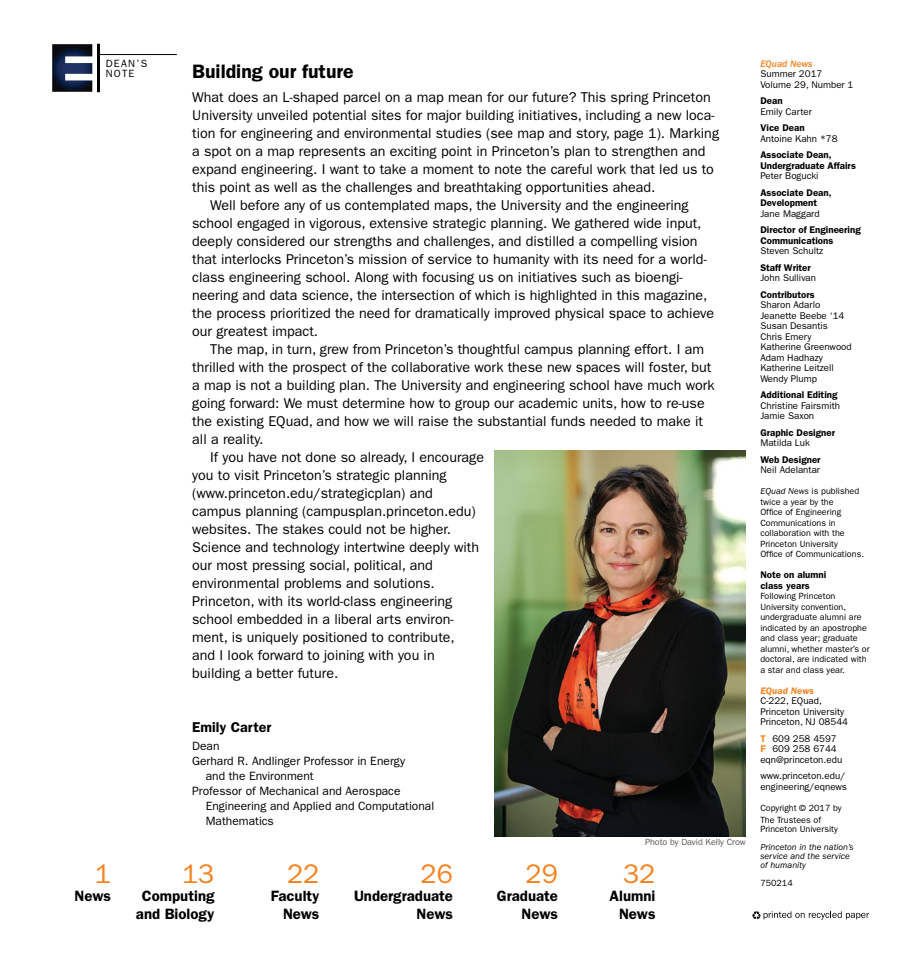
<style>
.page{position:relative;width:918px;height:972px;background:#fff}
.page>*{position:absolute;margin:0;border:0;box-sizing:border-box;transform-origin:0 0}
.body_text{font:27px "ITC Franklin Gothic Std";color:#f5821f}
.photo_credit{font:600 19.5px "ITC Franklin Gothic Std";color:#000}
.body_text-2{font:600 15px "ITC Franklin Gothic Std";color:#000}
.body_text-3{font:14.25px/18px "ITC Franklin Gothic Std";color:#000}
.body_text-4{font:600 14.25px "ITC Franklin Gothic Std";color:#000}
.body_text-5{font:12px/15px "ITC Franklin Gothic Std";color:#000}
.t1{font:10.5px "ITC Franklin Gothic Std";letter-spacing:.12em;color:#000}
.masthead_info{font:9.75px/10.5px "ITC Franklin Gothic Std";color:#000}
.masthead_info-2{font:600 9.75px/10.5px "ITC Franklin Gothic Std";color:#000}
.masthead_info-3{font:9.75px "ITC Franklin Gothic Std Med It";color:#f5821f}
.masthead_info-4{font:italic 600 9.75px "ITC Franklin Gothic Std";color:#f5821f}
.masthead_info-5{font:9px/10.5px "ITC Franklin Gothic Std";color:#000}
.masthead_info-6{font:italic 9px/9px "ITC Franklin Gothic Std";color:#000}
.photo_credit-2{font:9px "ITC Franklin Gothic Std";color:#58585b}
.s1{font-style:italic}
.s2{font-weight:600;color:#f5821f}
</style>
<div class="page">
<svg style="left:52px;top:44px;width:40px;height:48px"></svg>
<hr style="left:97px;top:45px;width:3px;height:46px;background:#000">
<hr style="left:100px;top:54px;width:77px;height:1px;background:#000">
<img style="left:494px;top:450px;width:251px;height:386px">
<svg style="left:752px;top:911px;width:117px;height:9px"></svg>
<p class="t1" style="left:106px;top:57px;width:43px">DEAN’S</p>
<p class="t1" style="left:106px;top:68px;width:30px">NOTE</p>
<p class="photo_credit" style="left:192px;top:59px;width:163px">Building our future</p>
<p class="body_text-3" style="left:192px;top:88px;width:528px">What does an L-shaped parcel on a map mean for our future? This spring Princeton University unveiled potential sites for major building initiatives, including a new loca&shy;tion for engineering and environmental studies (see map and story, page 1). Marking a spot on a map represents an exciting point in Princeton’s plan to strengthen and expand engineering. I want to take a moment to note the careful work that led us to this point as well as the challenges and breathtaking opportunities ahead.</p>
<p class="body_text-3" style="left:192px;top:196px;width:523px;text-indent:18px">Well before any of us contemplated maps, the University and the engineering school engaged in vigorous, extensive strategic planning. We gathered wide input, deeply considered our strengths and challenges, and distilled a compelling vision that interlocks Princeton’s mission of service to humanity with its need for a world&shy;class engineering school. Along with focusing us on initiatives such as bioengi&shy;neering and data science, the intersection of which is highlighted in this magazine, the process prioritized the need for dramatically improved physical space to achieve our greatest impact.</p>
<p class="body_text-3" style="left:192px;top:340px;width:524px;text-indent:18px">The map, in turn, grew from Princeton’s thoughtful campus planning effort. I am thrilled with the prospect of the collaborative work these new spaces will foster, but a map is not a building plan. The University and engineering school have much work going forward: We must determine how to group our academic units, how to re-use the existing EQuad, and how we will raise the substantial funds needed to make it all a reality.</p>
<p class="body_text-3" style="left:192px;top:448px;width:293px;text-indent:18px">If you have not done so already, I encourage you to visit Princeton’s strategic planning (www.princeton.edu/strategicplan) and campus planning (campusplan.princeton.edu) websites. The stakes could not be higher.<br>Science and technology intertwine deeply with our most pressing social, political, and environmental problems and solutions.<br>Princeton, with its world-class engineering school embedded in a liberal arts environ&shy;ment, is uniquely positioned to contribute,<br>and I look forward to joining with you in building a better future.</p>
<p class="body_text-4" style="left:192px;top:718px;width:81px">Emily Carter</p>
<p class="body_text-5" style="left:192px;top:738px;width:29px">Dean</p>
<p class="body_text-5" style="left:206px;top:753px;width:201px;text-indent:-14px">Gerhard R. Andlinger Professor in Energy and the Environment</p>
<p class="body_text-5" style="left:206px;top:783px;width:230px;text-indent:-14px">Professor of Mechanical and Aerospace<br>Engineering and Applied and Computational<br>Mathematics</p>
<p class="photo_credit-2" style="left:645px;top:837px;width:102px">Photo by David Kelly Crow</p>
<p class="body_text" style="left:95px;top:858px;width:18px">1</p>
<p class="body_text" style="left:182px;top:858px;width:34px">13</p>
<p class="body_text" style="left:287px;top:858px;width:34px">22</p>
<p class="body_text" style="left:421px;top:858px;width:34px">26</p>
<p class="body_text" style="left:526px;top:858px;width:34px">29</p>
<p class="body_text" style="left:623px;top:858px;width:34px">32</p>
<p class="body_text-2" style="left:75px;top:887px;width:38px">News</p>
<p class="body_text-2" style="left:142px;top:887px;width:74px">Computing</p>
<p class="body_text-2" style="left:271px;top:887px;width:50px">Faculty</p>
<p class="body_text-2" style="left:354px;top:887px;width:101px">Undergraduate</p>
<p class="body_text-2" style="left:497px;top:887px;width:63px">Graduate</p>
<p class="body_text-2" style="left:610px;top:887px;width:47px">Alumni</p>
<p class="body_text-2" style="left:136px;top:905px;width:80px">and Biology</p>
<p class="body_text-2" style="left:283px;top:905px;width:38px">News</p>
<p class="body_text-2" style="left:417px;top:905px;width:38px">News</p>
<p class="body_text-2" style="left:522px;top:905px;width:38px">News</p>
<p class="body_text-2" style="left:619px;top:905px;width:38px">News</p>
<p class="masthead_info-3" style="left:760px;top:58px;width:54px">EQuad News</p>
<p class="masthead_info" style="left:760px;top:69px;width:64px">Summer 2017</p>
<p class="masthead_info" style="left:760px;top:79px;width:95px">Volume 29, Number 1</p>
<p class="masthead_info-2" style="left:760px;top:96px;width:24px">Dean</p>
<p class="masthead_info" style="left:760px;top:106px;width:53px">Emily Carter</p>
<p class="masthead_info-2" style="left:760px;top:123px;width:46px">Vice Dean</p>
<p class="masthead_info" style="left:760px;top:133px;width:79px">Antoine Kahn *78</p>
<p class="masthead_info-2" style="left:760px;top:150px;width:97px">Associate Dean,<br>Undergraduate Affairs</p>
<p class="masthead_info" style="left:760px;top:171px;width:60px">Peter Bogucki</p>
<p class="masthead_info-2" style="left:760px;top:187px;width:73px">Associate Dean,<br>Development</p>
<p class="masthead_info" style="left:760px;top:208px;width:61px">Jane Maggard</p>
<p class="masthead_info-2" style="left:760px;top:225px;width:102px">Director of Engineering<br>Communications</p>
<p class="masthead_info" style="left:760px;top:246px;width:64px">Steven Schultz</p>
<p class="masthead_info-2" style="left:760px;top:262px;width:52px">Staff Writer</p>
<p class="masthead_info" style="left:760px;top:273px;width:57px">John Sullivan</p>
<p class="masthead_info-2" style="left:760px;top:289px;width:56px">Contributors</p>
<p class="masthead_info" style="left:760px;top:300px;width:62px">Sharon Adarlo</p>
<p class="masthead_info" style="left:760px;top:310px;width:86px">Jeanette Beebe ‘14</p>
<p class="masthead_info" style="left:760px;top:321px;width:69px">Susan Desantis</p>
<p class="masthead_info" style="left:760px;top:331px;width:53px">Chris Emery</p>
<p class="masthead_info" style="left:760px;top:342px;width:93px">Katherine Greenwood</p>
<p class="masthead_info" style="left:760px;top:352px;width:64px">Adam Hadhazy</p>
<p class="masthead_info" style="left:760px;top:363px;width:75px">Katherine Leitzell</p>
<p class="masthead_info" style="left:760px;top:373px;width:58px">Wendy Plump</p>
<p class="masthead_info-2" style="left:760px;top:390px;width:79px">Additional Editing</p>
<p class="masthead_info" style="left:760px;top:400px;width:81px">Christine Fairsmith</p>
<p class="masthead_info" style="left:760px;top:411px;width:55px">Jamie Saxon</p>
<p class="masthead_info-2" style="left:760px;top:427px;width:76px">Graphic Designer</p>
<p class="masthead_info" style="left:760px;top:438px;width:51px">Matilda Luk</p>
<p class="masthead_info-2" style="left:760px;top:454px;width:62px">Web Designer</p>
<p class="masthead_info" style="left:760px;top:465px;width:61px">Neil Adelantar</p>
<p class="masthead_info-5" style="left:760px;top:486px;width:105px"><span class="s1">EQuad News</span> is published twice a year by the<br>Office of Engineering<br>Communications in collaboration with the<br>Princeton University<br>Office of Communications.</p>
<p class="masthead_info-2" style="left:760px;top:570px;width:67px">Note on alumni class years</p>
<p class="masthead_info-5" style="left:760px;top:591px;width:111px">Following Princeton<br>University convention, undergraduate alumni are indicated by an apostrophe and class year; graduate alumni, whether master’s or doctoral, are indicated with a star and class year.</p>
<p class="masthead_info-4" style="left:760px;top:685px;width:55px">EQuad News</p>
<p class="masthead_info" style="left:760px;top:696px;width:63px">C-222, EQuad,</p>
<p class="masthead_info" style="left:760px;top:706px;width:85px">Princeton University</p>
<p class="masthead_info" style="left:760px;top:717px;width:89px">Princeton, NJ 08544</p>
<p class="masthead_info" style="left:760px;top:733px;width:78px"><span class="s2">T</span> 609 258 4597</p>
<p class="masthead_info" style="left:760px;top:744px;width:78px"><span class="s2">F</span> 609 258 6744</p>
<p class="masthead_info" style="left:760px;top:754px;width:83px">eqn@princeton.edu</p>
<p class="masthead_info" style="left:760px;top:771px;width:88px">www.princeton.edu/ engineering/eqnews</p>
<p class="masthead_info-5" style="left:760px;top:802px;width:83px;line-height:12px">Copyright © 2017 by<br>The Trustees of</p>
<p class="masthead_info-5" style="left:760px;top:823px;width:79px">Princeton University</p>
<p class="masthead_info-6" style="left:760px;top:842px;width:95px">Princeton in the nation’s service and the service</p>
<p class="masthead_info-6" style="left:760px;top:860px;width:47px">of humanity</p>
<p class="masthead_info-5" style="left:760px;top:877px;width:34px">750214</p>
</div>
